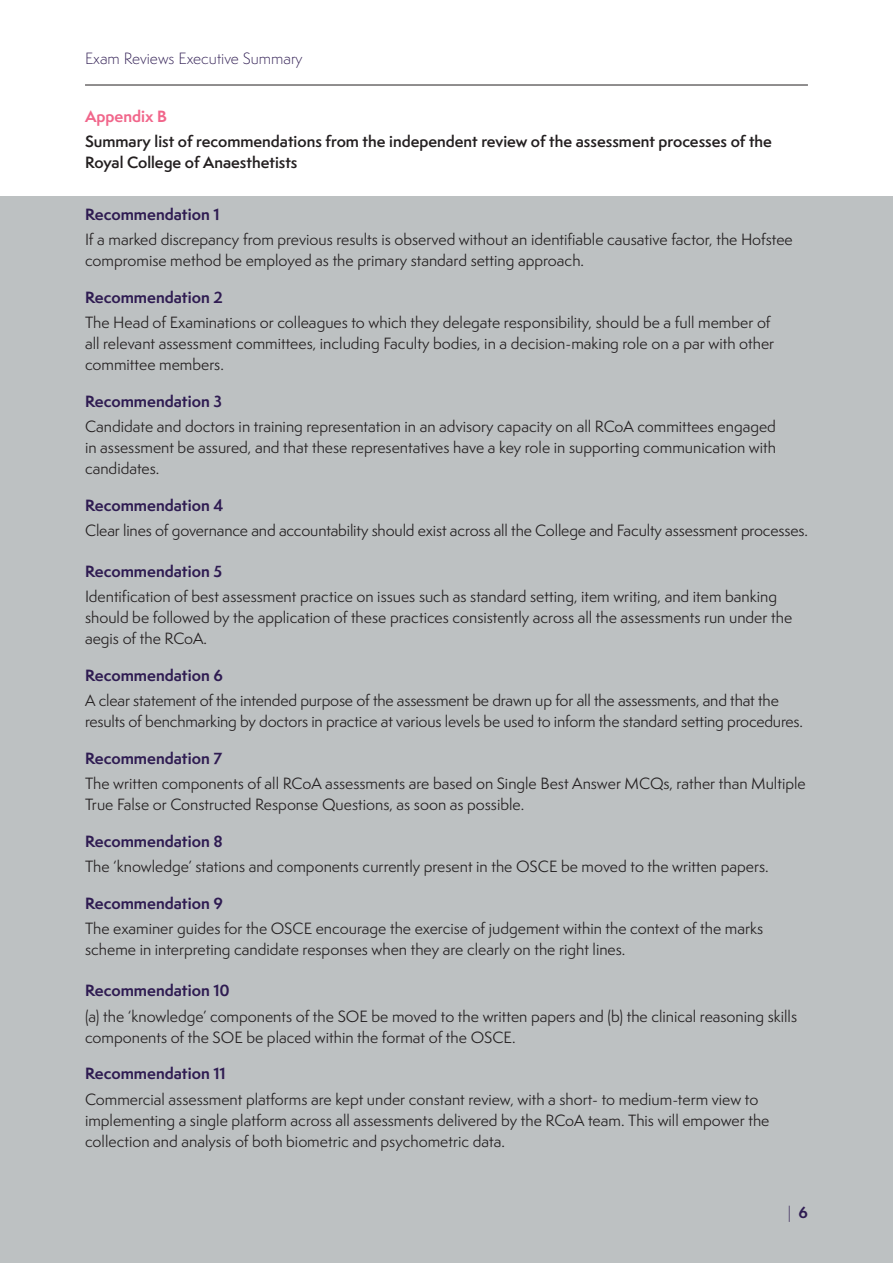
<style>
.page{position:relative;width:893px;height:1263px;background:#fff}
.page>*{position:absolute;margin:0;border:0;box-sizing:border-box;transform-origin:0 0}
.t1{font:15px/21px "Semplicita Pro";color:#231f20}
.t2{font:700 15px "Semplicita Pro";color:#2f1c52}
.t3{font:600 15px/21px "Semplicita Pro";color:#231f20}
.t4{font:300 15px "Semplicita Pro";color:#2f1c52}
.t5{font:700 15px "Semplicita Pro";color:#f1668b}
.s1{font-weight:700}
</style>
<div class="page">
<hr style="left:85px;top:85px;width:723px;height:1px;background:#231f20">
<div style="left:0;top:196px;width:893px;height:1067px;background:#bdc1c2"></div>
<p class="t4" style="left:85px;top:48px;width:219px">Exam Reviews Executive Summary</p>
<p class="t5" style="left:85px;top:105px;width:83px">Appendix B</p>
<p class="t3" style="left:85px;top:131px;width:688px">Summary list of recommendations from the independent review of the assessment processes of the<br>Royal College of Anaesthetists</p>
<p class="t2" style="left:85px;top:203px;width:136px">Recommendation 1</p>
<p class="t1" style="left:85px;top:229px;width:709px">If a marked discrepancy from previous results is observed without an identifiable causative factor, the Hofstee compromise method be employed as the primary standard setting approach.</p>
<p class="t2" style="left:85px;top:286px;width:139px">Recommendation 2</p>
<p class="t1" style="left:85px;top:312px;width:691px">The Head of Examinations or colleagues to which they delegate responsibility, should be a full member of all relevant assessment committees, including Faculty bodies, in a decision-making role on a par with other committee members.</p>
<p class="t2" style="left:85px;top:390px;width:138px">Recommendation 3</p>
<p class="t1" style="left:85px;top:416px;width:692px;text-align:justify">Candidate and doctors in training representation in an advisory capacity on all RCoA committees engaged in assessment be assured, and that these representatives have a key role in supporting communication with candidates.</p>
<p class="t2" style="left:85px;top:494px;width:140px">Recommendation 4</p>
<p class="t1" style="left:85px;top:520px;width:724px">Clear lines of governance and accountability should exist across all the College and Faculty assessment processes.</p>
<p class="t2" style="left:85px;top:560px;width:139px">Recommendation 5</p>
<p class="t1" style="left:85px;top:586px;width:709px">Identification of best assessment practice on issues such as standard setting, item writing, and item banking should be followed by the application of these practices consistently across all the assessments run under the aegis of the RCoA.</p>
<p class="t2" style="left:85px;top:664px;width:139px">Recommendation 6</p>
<p class="t1" style="left:85px;top:690px;width:719px">A clear statement of the intended purpose of the assessment be drawn up for all the assessments, and that the results of benchmarking by doctors in practice at various levels be used to inform the standard setting procedures.</p>
<p class="t2" style="left:85px;top:747px;width:139px">Recommendation 7</p>
<p class="t1" style="left:85px;top:773px;width:722px">The written components of all RCoA assessments are based on Single Best Answer MCQs, rather than Multiple<br>True False or Constructed Response Questions, as soon as possible.</p>
<p class="t2" style="left:85px;top:830px;width:139px">Recommendation 8</p>
<p class="t1" style="left:85px;top:856px;width:685px">The ‘knowledge’ stations and components currently present in the OSCE be moved to the written papers.</p>
<p class="t2" style="left:85px;top:892px;width:139px">Recommendation 9</p>
<p class="t1" style="left:85px;top:918px;width:680px">The examiner guides for the OSCE encourage the exercise of judgement within the context of the marks scheme in interpreting candidate responses when they are clearly on the right lines.</p>
<p class="t2" style="left:85px;top:979px;width:146px">Recommendation 10</p>
<p class="t1" style="left:85px;top:1005px;width:714px">(a) the ‘knowledge’ components of the SOE be moved to the written papers and (b) the clinical reasoning skills components of the SOE be placed within the format of the OSCE.</p>
<p class="t2" style="left:85px;top:1062px;width:142px">Recommendation 11</p>
<p class="t1" style="left:85px;top:1088px;width:686px">Commercial assessment platforms are kept under constant review, with a short- to medium-term view to implementing a single platform across all assessments delivered by the RCoA team. This will empower the collection and analysis of both biometric and psychometric data.</p>
<p class="t4" style="left:788px;top:1202px;width:22px">| <span class="s1">6</span></p>
</div>
